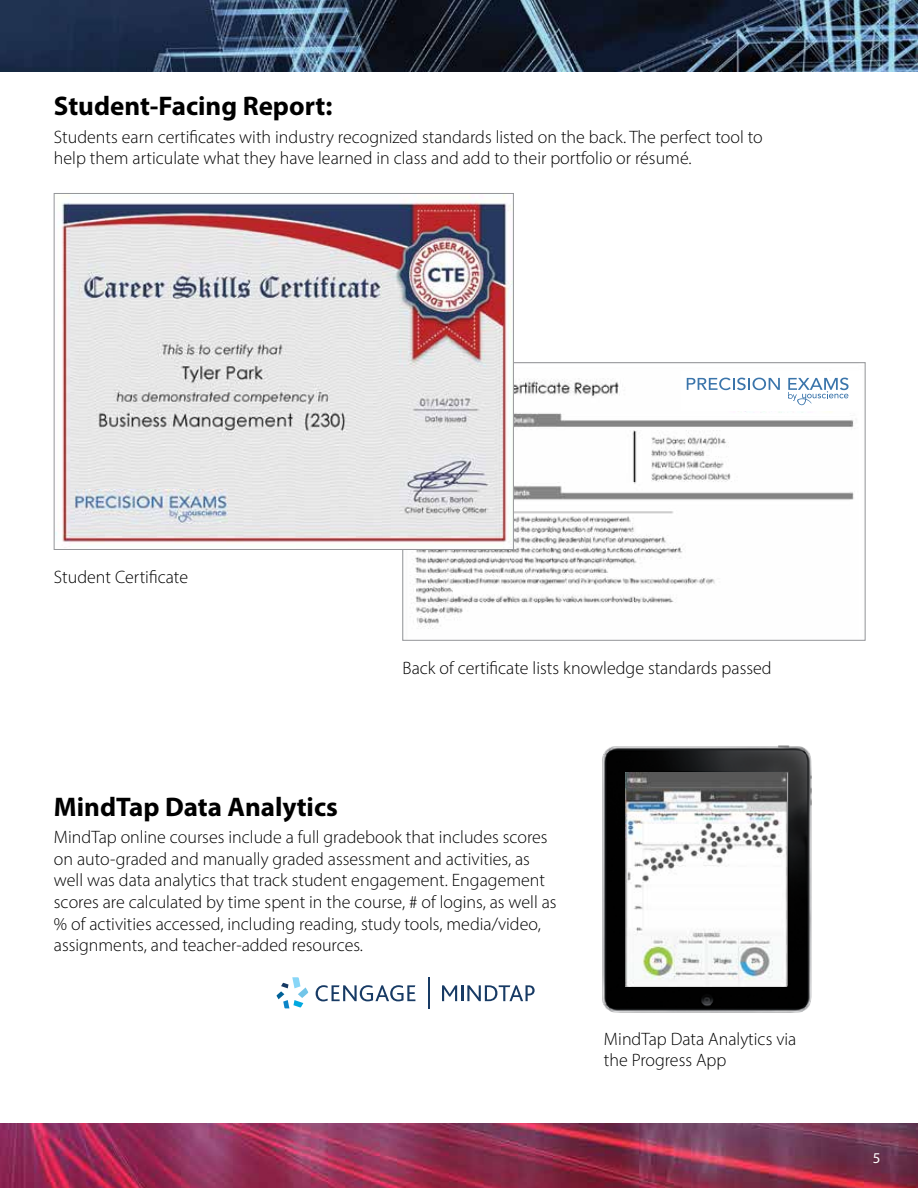
<style>
.page{position:relative;width:918px;height:1188px;background:#fff}
.page>*{position:absolute;margin:0;border:0;box-sizing:border-box;transform-origin:0 0}
.t1{font:700 27px "Myriad Pro";color:#000}
.t2{font:300 18px/21.6px "Myriad Pro";color:#000}
.t3{font:15px "Myriad Pro";color:#fff}
</style>
<div class="page">
<img style="left:0;top:1123px;width:918px;height:65px">
<img style="left:410px;top:378px;width:447px;height:251px">
<img style="left:0;top:0;width:918px;height:72px">
<img style="left:602px;top:745px;width:210px;height:268px">
<img style="left:626px;top:772px;width:161px;height:214px">
<svg style="left:277px;top:977px;width:31px;height:31px"></svg>
<svg style="left:316px;top:985px;width:99px;height:16px"></svg>
<svg style="left:442px;top:985px;width:93px;height:16px"></svg>
<hr style="left:428px;top:977px;width:1px;height:31px;background:#173a64">
<div style="left:681px;top:371px;width:181px;height:40px;background:#fff"></div>
<svg style="left:687px;top:378px;width:93px;height:12px"></svg>
<svg style="left:788px;top:378px;width:61px;height:27px"></svg>
<img style="left:56px;top:195px;width:456px;height:353px">
<img style="left:76px;top:489px;width:151px;height:35px">
<h1 class="t1" style="left:54px;top:88px;width:280px">Student-Facing Report:</h1>
<p class="t2" style="left:54px;top:126px;width:710px">Students earn certificates with industry recognized standards listed on the back. The perfect tool to help them articulate what they have learned in class and add to their portfolio or résumé.</p>
<p class="t2" style="left:54px;top:566px;width:136px">Student Certificate</p>
<p class="t2" style="left:403px;top:657px;width:371px">Back of certificate lists knowledge standards passed</p>
<h1 class="t1" style="left:54px;top:789px;width:286px">MindTap Data Analytics</h1>
<p class="t2" style="left:54px;top:826px;width:504px">MindTap online courses include a full gradebook that includes scores on auto-graded and manually graded assessment and activities, as well was data analytics that track student engagement. Engagement scores are calculated by time spent in the course, # of logins, as well as % of activities accessed, including reading, study tools, media/video, assignments, and teacher-added resources.</p>
<p class="t2" style="left:604px;top:1028px;width:194px;line-height:21px">MindTap Data Analytics via the Progress App</p>
<p class="t3" style="left:873px;top:1149px;width:9px">5</p>
</div>
